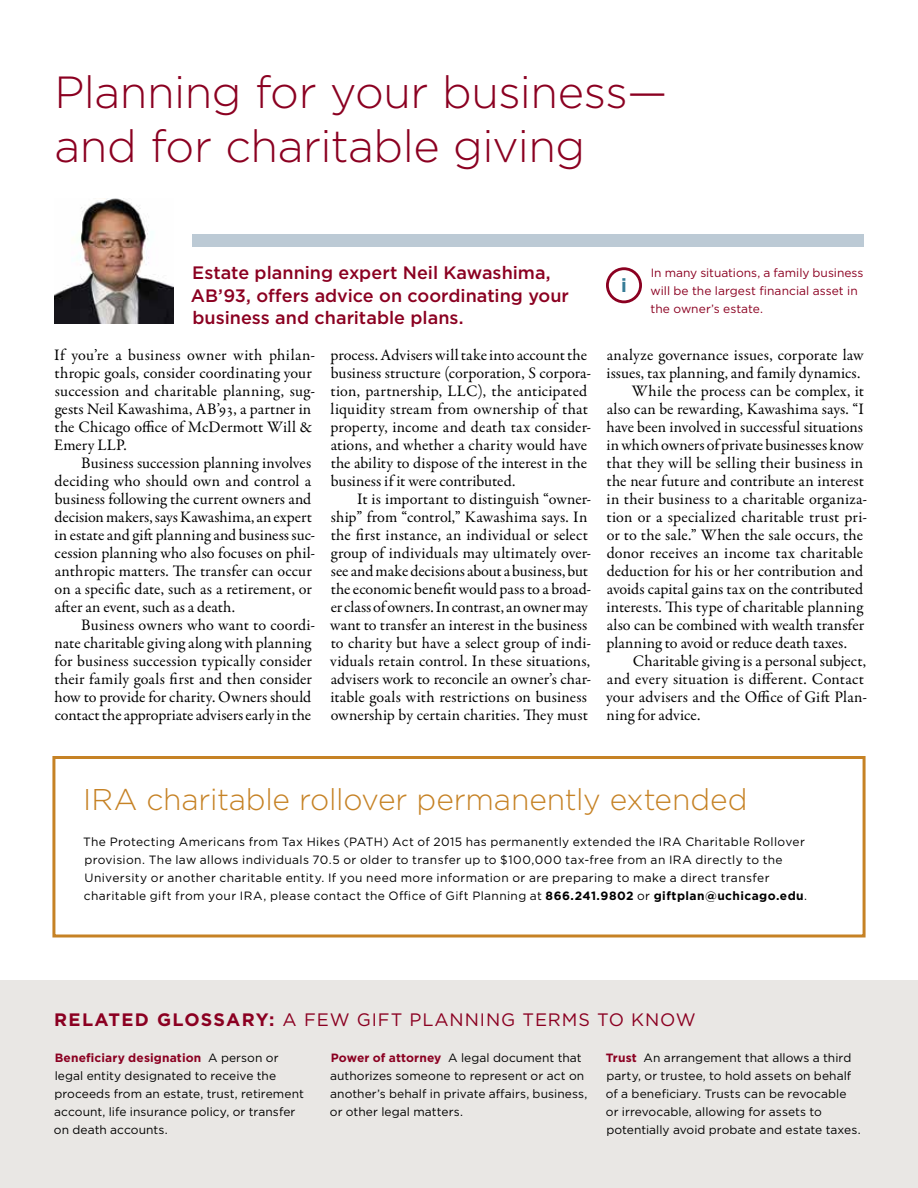
<style>
.page{position:relative;width:918px;height:1188px;background:#fff}
.page>*{position:absolute;margin:0;border:0;box-sizing:border-box;transform-origin:0 0}
.t1{font:300 45px/54px "Gotham";letter-spacing:-.01em;color:#8b0021}
.t2{font:300 30px "Gotham";letter-spacing:-.005em;color:#c68225}
.t3{font:700 18.9px "Gotham";color:#367c96}
.t4{font:500 18px/22.5px "Gotham";color:#8b0021}
.t5{font:18px "Gotham";letter-spacing:.05em;color:#8b0021}
.t6{font:16.2px/18px "Garamond Premr Pro";letter-spacing:.005em;color:#000}
.t7{font:12px/18px "Gotham";letter-spacing:.01em;color:#000}
.t8{font:12px/18px "Gotham";letter-spacing:.03em;color:#000}
.t9{font:12px/18px "Gotham";color:#8b0021}
.s1{font-weight:700}
.s2{font-weight:700;color:#8b0021}
</style>
<div class="page">
<div style="left:192px;top:234px;width:672px;height:13px;background:#bccad5"></div>
<div style="left:0;top:981px;width:918px;height:207px;background:#e9e7e4"></div>
<img style="left:54px;top:198px;width:120px;height:126px">
<div style="left:52px;top:756px;width:814px;height:182px;border:3px solid #c68225"></div>
<div style="left:606px;top:267px;width:36px;height:36px;border:3px solid #8b0021;border-radius:50%"></div>
<h1 class="t1" style="left:54px;top:64px;width:615px">Planning for your business— and for charitable giving</h1>
<p class="t4" style="left:191px;top:261px;width:380px">Estate planning expert Neil Kawashima,<br>AB’93, offers advice on coordinating your business and charitable plans.</p>
<p class="t6" style="left:54px;top:346px;width:263px">If you’re a business owner with philan&shy;thropic goals, consider coordinating your succession and charitable planning, sug&shy;gests Neil Kawashima, AB’93, a partner in the Chicago office of McDermott Will &amp; Emery LLP.</p>
<p class="t6" style="left:55px;top:454px;width:262px;text-indent:27px">Business succession planning involves deciding who should own and control a business following the current owners and decision makers, says Kawashima, an expert in estate and gift planning and business suc&shy;cession planning who also focuses on phil&shy;anthropic matters. The transfer can occur on a specific date, such as a retirement, or after an event, such as a death.</p>
<p class="t6" style="left:55px;top:616px;width:262px;text-indent:27px">Business owners who want to coordi&shy;nate charitable giving along with planning for business succession typically consider their family goals first and then consider how to provide for charity. Owners should contact the appropriate advisers early in the</p>
<p class="t6" style="left:331px;top:346px;width:262px">process. Advisers will take into account the business structure (corporation, S corpora&shy;tion, partnership, LLC), the anticipated liquidity stream from ownership of that property, income and death tax consider&shy;ations, and whether a charity would have the ability to dispose of the interest in the business if it were contributed.</p>
<p class="t6" style="left:330px;top:490px;width:263px;text-indent:27px">It is important to distinguish “owner&shy;ship” from “control,” Kawashima says. In the first instance, an individual or select group of individuals may ultimately over&shy;see and make decisions about a business, but the economic benefit would pass to a broad&shy;er class of owners. In contrast, an owner may want to transfer an interest in the business to charity but have a select group of indi&shy;viduals retain control. In these situations, advisers work to reconcile an owner’s char&shy;itable goals with restrictions on business ownership by certain charities. They must</p>
<p class="t3" style="left:621px;top:273px;width:7px">i</p>
<p class="t9" style="left:650px;top:263px;width:215px">In many situations, a family business will be the largest financial asset in the owner’s estate.</p>
<p class="t6" style="left:607px;top:346px;width:259px">analyze governance issues, corporate law</p>
<p class="t6" style="left:607px;top:364px;width:255px">issues, tax planning, and family dynamics.</p>
<p class="t6" style="left:632px;top:382px;width:233px">While the process can be complex, it</p>
<p class="t6" style="left:607px;top:400px;width:259px">also can be rewarding, Kawashima says. “I</p>
<p class="t6" style="left:607px;top:418px;width:258px">have been involved in successful situations</p>
<p class="t6" style="left:607px;top:436px;width:259px">in which owners of private businesses know</p>
<p class="t6" style="left:607px;top:454px;width:258px">that they will be selling their business in</p>
<p class="t6" style="left:607px;top:472px;width:259px">the near future and contribute an interest</p>
<p class="t6" style="left:607px;top:490px;width:262px">in their business to a charitable organiza-</p>
<p class="t6" style="left:607px;top:508px;width:262px">tion or a specialized charitable trust pri-</p>
<p class="t6" style="left:607px;top:526px;width:258px">or to the sale.” When the sale occurs, the</p>
<p class="t6" style="left:607px;top:544px;width:258px">donor receives an income tax charitable</p>
<p class="t6" style="left:607px;top:562px;width:258px">deduction for his or her contribution and</p>
<p class="t6" style="left:607px;top:580px;width:258px">avoids capital gains tax on the contributed</p>
<p class="t6" style="left:607px;top:598px;width:258px">interests. This type of charitable planning</p>
<p class="t6" style="left:607px;top:616px;width:259px">also can be combined with wealth transfer</p>
<p class="t6" style="left:607px;top:634px;width:242px">planning to avoid or reduce death taxes.</p>
<p class="t6" style="left:633px;top:652px;width:235px">Charitable giving is a personal subject,</p>
<p class="t6" style="left:607px;top:670px;width:259px">and every situation is different. Contact</p>
<p class="t6" style="left:606px;top:688px;width:263px">your advisers and the Office of Gift Plan-</p>
<p class="t6" style="left:607px;top:706px;width:95px">ning for advice.</p>
<h2 class="t2" style="left:83px;top:780px;width:666px">IRA charitable rollover permanently extended</h2>
<p class="t8" style="left:83px;top:832px;width:726px">The Protecting Americans from Tax Hikes (PATH) Act of 2015 has permanently extended the IRA Charitable Rollover provision. The law allows individuals 70.5 or older to transfer up to $100,000 tax-free from an IRA directly to the University or another charitable entity. If you need more information or are preparing to make a direct transfer charitable gift from your IRA, please contact the Office of Gift Planning at <span class="s1">866.241.9802</span> or <span class="s1">giftplan@uchicago.edu</span>.</p>
<p class="t5" style="left:54px;top:1008px;width:643px"><span class="s1">RELATED GLOSSARY:</span> A FEW GIFT PLANNING TERMS TO KNOW</p>
<p class="t7" style="left:54px;top:1048px;width:252px"><span class="s2">Beneficiary designation</span> A person or legal entity designated to receive the proceeds from an estate, trust, retirement account, life insurance policy, or transfer on death accounts.</p>
<p class="t7" style="left:330px;top:1048px;width:259px"><span class="s2">Power of attorney</span> A legal document that authorizes someone to represent or act on another’s behalf in private affairs, business, or other legal matters.</p>
<p class="t7" style="left:606px;top:1048px;width:256px"><span class="s2">Trust</span> An arrangement that allows a third party, or trustee, to hold assets on behalf of a beneficiary. Trusts can be revocable or irrevocable, allowing for assets to potentially avoid probate and estate taxes.</p>
</div>
